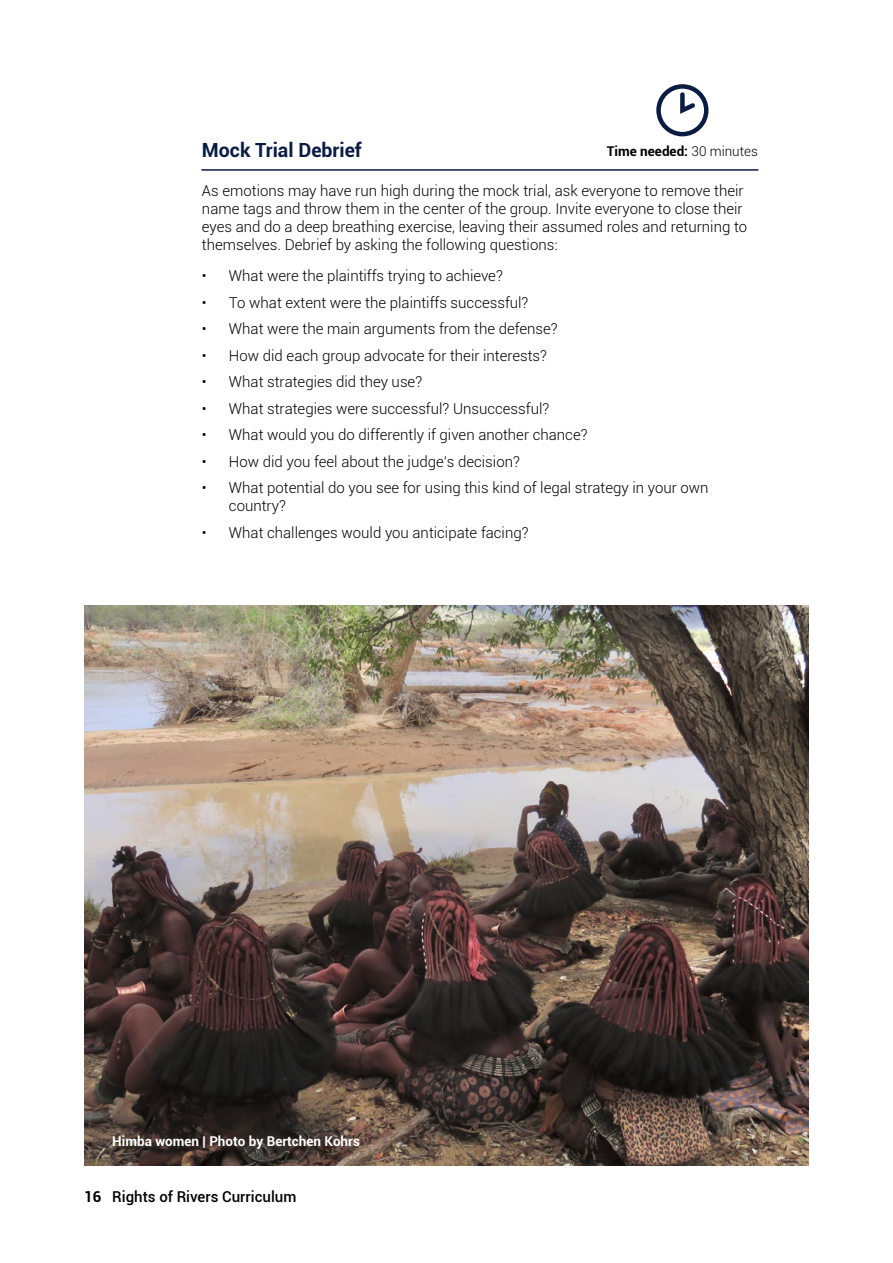
<style>
.page{position:relative;width:893px;height:1263px;background:#fff}
.page>*{position:absolute;margin:0;border:0;box-sizing:border-box;transform-origin:0 0}
.t1{font:700 19.5px "Roboto";color:#0b1c43}
.t2{font:300 15px/18px "Roboto";color:#000}
.t3{font:500 15px "Roboto";color:#000}
.t4{font:700 13.5px "Roboto";color:#fff}
.t5{font:700 13.5px "Roboto";color:#000}
.s1{font-weight:300}
.s2{font-weight:700}
</style>
<div class="page">
<hr style="left:201px;top:169px;width:557px;height:2px;background:#0b1c43">
<div style="left:656px;top:84px;width:52px;height:52px;border:4px solid #0b1c43;border-radius:50%"></div>
<svg style="left:680px;top:90px;width:19px;height:24px"></svg>
<img style="left:84px;top:606px;width:725px;height:559px">
<h1 class="t1" style="left:202px;top:136px;width:161px">Mock Trial Debrief</h1>
<p class="t2" style="left:202px;top:181px;width:547px">As emotions may have run high during the mock trial, ask everyone to remove their name tags and throw them in the center of the group. Invite everyone to close their eyes and do a deep breathing exercise, leaving their assumed roles and returning to themselves. Debrief by asking the following questions:</p>
<p class="t2" style="left:202px;top:266px;width:302px">• What were the plaintiffs trying to achieve?</p>
<p class="t2" style="left:202px;top:293px;width:328px">• To what extent were the plaintiffs successful?</p>
<p class="t2" style="left:202px;top:319px;width:357px">• What were the main arguments from the defense?</p>
<p class="t2" style="left:202px;top:346px;width:347px">• How did each group advocate for their interests?</p>
<p class="t2" style="left:202px;top:372px;width:222px">• What strategies did they use?</p>
<p class="t2" style="left:202px;top:399px;width:349px">• What strategies were successful? Unsuccessful?</p>
<p class="t2" style="left:202px;top:425px;width:387px">• What would you do differently if given another chance?</p>
<p class="t2" style="left:202px;top:452px;width:319px">• How did you feel about the judge’s decision?</p>
<p class="t2" style="left:229px;top:478px;width:481px;text-indent:-27px">• What potential do you see for using this kind of legal strategy in your own country?</p>
<p class="t2" style="left:202px;top:523px;width:328px">• What challenges would you anticipate facing?</p>
<p class="t5" style="left:607px;top:142px;width:153px">Time needed: <span class="s1">30 minutes</span></p>
<p class="t4" style="left:112px;top:1131px;width:249px">Himba women | Photo by Bertchen Kohrs</p>
<p class="t3" style="left:84px;top:1186px;width:214px"><span class="s2">16</span> Rights of Rivers Curriculum</p>
</div>
